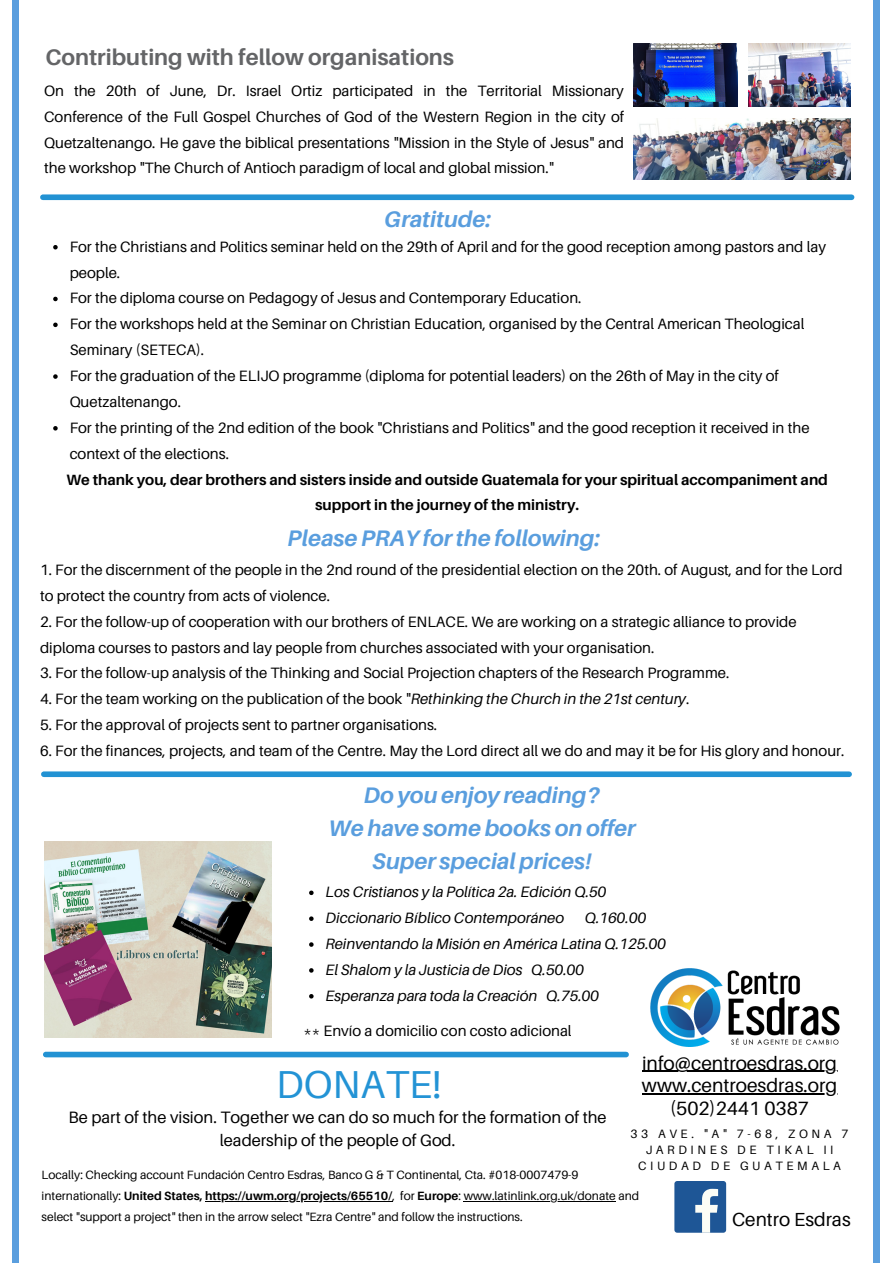
<style>
.page{position:relative;width:893px;height:1264px;background:#fff}
.page>*{position:absolute;margin:0;border:0;box-sizing:border-box;transform-origin:0 0}
.t1{font:39px "Aileron";color:#2393d5}
.t2{font:italic 700 22.5px "Aileron";color:#5a9ede}
.t3{font:700 22.5px "Aileron";color:#646567}
.t4{font:19.2px "Aileron";color:#000}
.t5{font:18.9px "Aileron";color:#000}
.t6{font:16.5px/22.5px "Aileron";color:#000;text-align:center}
.t7{font:15px/25.8px "Aileron";color:#000}
.t8{font:italic 15px "Aileron";color:#000}
.t9{font:700 15px/25.8px "Aileron";color:#000;text-align:center}
.t10{font:12.15px "Aileron";letter-spacing:.3em;color:#000}
.t11{font:12px/21px "Aileron";color:#000}
.s1{font-style:italic}
.s2{font-weight:700}
</style>
<div class="page">
<img style="left:633px;top:44px;width:104px;height:63px">
<img style="left:748px;top:44px;width:102px;height:63px">
<img style="left:633px;top:118px;width:217px;height:62px">
<div style="left:13px;top:0;width:6px;height:1262px;background:#5a9ede"></div>
<div style="left:873px;top:0;width:6px;height:1262px;background:#5a9ede"></div>
<div style="left:44px;top:771px;width:805px;height:6px;background:#2292d3"></div>
<div style="left:46px;top:1051px;width:580px;height:6px;background:#2292d3"></div>
<img style="left:642px;top:968px;width:198px;height:104px">
<div style="left:674px;top:1180px;width:52px;height:52px;background:#1e5696;border-radius:3px"></div>
<svg style="left:695px;top:1188px;width:23px;height:44px"></svg>
<img style="left:44px;top:841px;width:227px;height:196px">
<hr style="left:642px;top:1070px;width:195px;height:1px;background:#000">
<hr style="left:642px;top:1093px;width:195px;height:1px;background:#000">
<svg style="left:309px;top:890px;width:4px;height:5px"></svg>
<svg style="left:309px;top:916px;width:4px;height:4px"></svg>
<svg style="left:309px;top:942px;width:4px;height:4px"></svg>
<svg style="left:309px;top:968px;width:4px;height:4px"></svg>
<svg style="left:309px;top:994px;width:4px;height:4px"></svg>
<svg style="left:53px;top:245px;width:5px;height:4px"></svg>
<svg style="left:53px;top:297px;width:5px;height:4px"></svg>
<svg style="left:53px;top:322px;width:5px;height:5px"></svg>
<svg style="left:53px;top:374px;width:5px;height:5px"></svg>
<svg style="left:53px;top:426px;width:5px;height:4px"></svg>
<div style="left:43px;top:194px;width:808px;height:6px;background:#2292d3"></div>
<hr style="left:205px;top:1200px;width:187px;height:1px;background:#000">
<hr style="left:463px;top:1200px;width:152px;height:1px;background:#000">
<p class="t3" style="left:45px;top:43px;width:410px">Contributing with fellow organisations</p>
<p class="t7" style="left:44px;top:77px;width:581px;text-align:justify">On the 20th of June, Dr. Israel Ortiz participated in the Territorial Missionary Conference of the Full Gospel Churches of God of the Western Region in the city of Quetzaltenango. He gave the biblical presentations "Mission in the Style of Jesus" and the workshop "The Church of Antioch paradigm of local and global mission."</p>
<p class="t2" style="left:384px;top:205px;width:109px">Gratitude:</p>
<p class="t7" style="left:70px;top:233px;width:757px">For the Christians and Politics seminar held on the 29th of April and for the good reception among pastors and lay people.</p>
<p class="t7" style="left:70px;top:285px;width:513px">For the diploma course on Pedagogy of Jesus and Contemporary Education.</p>
<p class="t7" style="left:70px;top:311px;width:736px">For the workshops held at the Seminar on Christian Education, organised by the Central American Theological<br>Seminary (SETECA).</p>
<p class="t7" style="left:70px;top:362px;width:710px">For the graduation of the ELIJO programme (diploma for potential leaders) on the 26th of May in the city of<br>Quetzaltenango.</p>
<p class="t7" style="left:70px;top:414px;width:741px">For the printing of the 2nd edition of the book "Christians and Politics" and the good reception it received in the context of the elections.</p>
<p class="t9" style="left:66px;top:466px;width:763px">We thank you, dear brothers and sisters inside and outside Guatemala for your spiritual accompaniment and support in the journey of the ministry.</p>
<p class="t2" style="left:287px;top:524px;width:314px">Please PRAY for the following:</p>
<p class="t7" style="left:40px;top:556px;width:804px">1. For the discernment of the people in the 2nd round of the presidential election on the 20th. of August, and for the Lord to protect the country from acts of violence.</p>
<p class="t7" style="left:40px;top:608px;width:758px">2. For the follow-up of cooperation with our brothers of ENLACE. We are working on a strategic alliance to provide diploma courses to pastors and lay people from churches associated with your organisation.</p>
<p class="t7" style="left:40px;top:660px;width:690px">3. For the follow-up analysis of the Thinking and Social Projection chapters of the Research Programme.</p>
<p class="t7" style="left:40px;top:685px;width:650px">4. For the team working on the publication of the book "<span class="s1">Rethinking the Church in the 21st century</span>.</p>
<p class="t7" style="left:40px;top:711px;width:398px">5. For the approval of projects sent to partner organisations.</p>
<p class="t7" style="left:40px;top:737px;width:805px">6. For the finances, projects, and team of the Centre. May the Lord direct all we do and may it be for His glory and honour.</p>
<p class="t2" style="left:364px;top:781px;width:238px">Do you enjoy reading?</p>
<p class="t2" style="left:328px;top:814px;width:308px">We have some books on offer</p>
<p class="t2" style="left:372px;top:846px;width:220px">Super special prices!</p>
<p class="t8" style="left:325px;top:882px;width:282px">Los Cristianos y la Política 2a. Edición Q.50</p>
<p class="t8" style="left:325px;top:908px;width:240px">Diccionario Bíblico Contemporáneo</p>
<p class="t8" style="left:584px;top:908px;width:63px">Q.160.00</p>
<p class="t8" style="left:325px;top:934px;width:342px">Reinventando la Misión en América Latina Q.125.00</p>
<p class="t8" style="left:325px;top:960px;width:260px">El Shalom y la Justicia de Dios Q.50.00</p>
<p class="t8" style="left:325px;top:986px;width:275px">Esperanza para toda la Creación Q.75.00</p>
<p class="t7" style="left:303px;top:1017px;width:269px">** Envío a domicilio con costo adicional</p>
<p class="t4" style="left:642px;top:1051px;width:196px">info@centroesdras.org</p>
<p class="t4" style="left:642px;top:1073px;width:197px">www.centroesdras.org</p>
<p class="t4" style="left:670px;top:1096px;width:140px">(502)2441 0387</p>
<p class="t10" style="left:630px;top:1126px;width:219px">33 AVE. "A" 7-68, ZONA 7</p>
<p class="t10" style="left:645px;top:1142px;width:189px">JARDINES DE TIKAL II</p>
<p class="t10" style="left:638px;top:1158px;width:204px">CIUDAD DE GUATEMALA</p>
<p class="t1" style="left:276px;top:1059px;width:167px">DONATE!</p>
<p class="t6" style="left:69px;top:1105px;width:539px">Be part of the vision. Together we can do so much for the formation of the leadership of the people of God.</p>
<p class="t11" style="left:42px;top:1163px;width:599px">Locally: Checking account Fundación Centro Esdras, Banco G &amp; T Continental, Cta. #018-0007479-9 internationally: <span class="s2">United States, https://uwm.org/projects/65510/</span>, for <span class="s2">Europe</span>: www.latinlink.org.uk/donate and select "support a project" then in the arrow select "Ezra Centre" and follow the instructions.</p>
<p class="t5" style="left:732px;top:1207px;width:120px">Centro Esdras</p>
</div>
